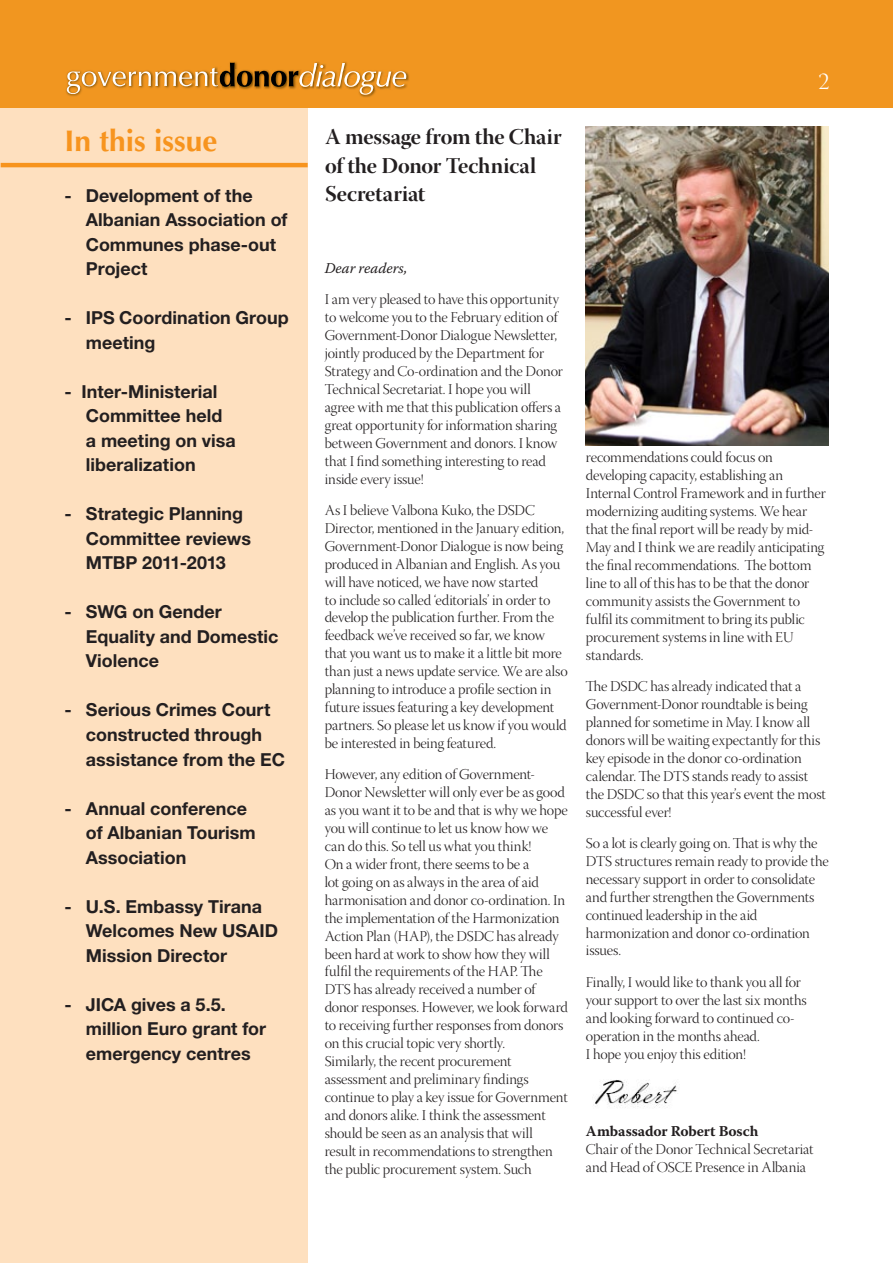
<style>
.page{position:relative;width:893px;height:1263px;background:#fff}
.page>*{position:absolute;margin:0;border:0;box-sizing:border-box;transform-origin:0 0}
.t1{font:700 29.85px "Optima LT Std";color:#f7941e}
.t2{font:23.85px "Warnock Pro Light Disp";color:#fff}
.t3{font:22.5px/28.3px "Warnock Pro Bold Disp";letter-spacing:-.005em;color:#231f20}
.t4{font:700 18px/24.5px "Helvetica Neue LT Com";color:#231f20}
.t5{font:15px/18px "Warnock Pro Light Disp";letter-spacing:-.01em;color:#231f20}
.t6{font:700 15px "Warnock Pro";letter-spacing:-.005em;color:#231f20}
.t7{font:italic 15px "Warnock Pro";color:#231f20}
</style>
<div class="page">
<div style="left:0;top:0;width:893px;height:108px;background:#f19620"></div>
<img style="left:406px;top:72px;width:3px;height:15px">
<svg style="left:67px;top:63px;width:339px;height:32px"></svg>
<div style="left:0;top:108px;width:307px;height:1155px;background:#fee0bf"></div>
<hr style="left:1px;top:163px;width:307px;height:4px;background:#f7941e">
<img style="left:585px;top:127px;width:244px;height:318px">
<img style="left:595px;top:1080px;width:82px;height:28px">
<h1 class="t1" style="left:64px;top:123px;width:154px">In this issue</h1>
<h3 class="t3" style="left:325px;top:125px;width:238px">A message from the Chair of the Donor Technical</h3>
<p class="t4" style="left:65px;top:185px;width:190px">- Development of the</p>
<h3 class="t3" style="left:325px;top:181px;width:102px">Secretariat</h3>
<p class="t4" style="left:86px;top:209px;width:203px">Albanian Association of<br>Communes phase-out<br>Project</p>
<p class="t4" style="left:86px;top:307px;width:204px;text-indent:-21px">- IPS Coordination Group meeting</p>
<p class="t4" style="left:86px;top:381px;width:152px;text-indent:-21px">- Inter-Ministerial<br>Committee held a meeting on visa liberalization</p>
<p class="t4" style="left:86px;top:504px;width:167px;text-indent:-21px">- Strategic Planning<br>Committee reviews<br>MTBP 2011-2013</p>
<p class="t4" style="left:86px;top:602px;width:194px;text-indent:-21px">- SWG on Gender<br>Equality and Domestic<br>Violence</p>
<p class="t4" style="left:86px;top:700px;width:201px;text-indent:-21px">- Serious Crimes Court constructed through assistance from the EC</p>
<p class="t4" style="left:86px;top:798px;width:171px;text-indent:-21px">- Annual conference of Albanian Tourism<br>Association</p>
<p class="t4" style="left:86px;top:896px;width:194px;text-indent:-21px">- U.S. Embassy Tirana<br>Welcomes New USAID<br>Mission Director</p>
<p class="t4" style="left:86px;top:994px;width:182px;text-indent:-21px">- JICA gives a 5.5. million Euro grant for emergency centres</p>
<p class="t7" style="left:325px;top:259px;width:84px">Dear readers,</p>
<p class="t5" style="left:325px;top:292px;width:240px">I am very pleased to have this opportunity to welcome you to the February edition of Government-Donor Dialogue Newsletter, jointly produced by the Department for Strategy and Co-ordination and the Donor Technical Secretariat. I hope you will agree with me that this publication offers a great opportunity for information sharing between Government and donors. I know that I find something interesting to read inside every issue!</p>
<p class="t5" style="left:325px;top:502px;width:245px">As I believe Valbona Kuko, the DSDC Director, mentioned in the January edition, Government-Donor Dialogue is now being produced in Albanian and English. As you will have noticed, we have now started<br>to include so called ‘editorials’ in order to develop the publication further. From the feedback we’ve received so far, we know that you want us to make it a little bit more than just a news update service. We are also planning to introduce a profile section in future issues featuring a key development partners. So please let us know if you would be interested in being featured.</p>
<p class="t5" style="left:325px;top:767px;width:245px">However, any edition of Government-Donor Newsletter will only ever be as good as you want it to be and that is why we hope you will continue to let us know how we can do this. So tell us what you think!<br>On a wider front, there seems to be a<br>lot going on as always in the area of aid harmonisation and donor co-ordination. In the implementation of the Harmonization Action Plan (HAP), the DSDC has already been hard at work to show how they will fulfil the requirements of the HAP. The DTS has already received a number of donor responses. However, we look forward to receiving further responses from donors on this crucial topic very shortly.<br>Similarly, the recent procurement assessment and preliminary findings continue to play a key issue for Government and donors alike. I think the assessment should be seen as an analysis that will result in recommendations to strengthen the public procurement system. Such</p>
<h2 class="t2" style="left:818px;top:72px;width:13px">2</h2>
<p class="t5" style="left:586px;top:450px;width:241px">recommendations could focus on developing capacity, establishing an Internal Control Framework and in further modernizing auditing systems. We hear that the final report will be ready by mid-May and I think we are readily anticipating the final recommendations. The bottom line to all of this has to be that the donor community assists the Government to fulfil its commitment to bring its public procurement systems in line with EU standards.</p>
<p class="t5" style="left:586px;top:679px;width:242px">The DSDC has already indicated that a Government-Donor roundtable is being planned for sometime in May. I know all donors will be waiting expectantly for this key episode in the donor co-ordination calendar. The DTS stands ready to assist the DSDC so that this year’s event the most successful ever!</p>
<p class="t5" style="left:586px;top:835px;width:244px">So a lot is clearly going on. That is why the DTS structures remain ready to provide the necessary support in order to consolidate and further strengthen the Governments continued leadership in the aid harmonization and donor co-ordination issues.</p>
<p class="t5" style="left:586px;top:974px;width:222px">Finally, I would like to thank you all for your support to over the last six months and looking forward to continued co&shy;operation in the months ahead.<br>I hope you enjoy this edition!</p>
<p class="t6" style="left:586px;top:1122px;width:174px">Ambassador Robert Bosch</p>
<p class="t5" style="left:586px;top:1142px;width:229px">Chair of the Donor Technical Secretariat and Head of OSCE Presence in Albania</p>
</div>
